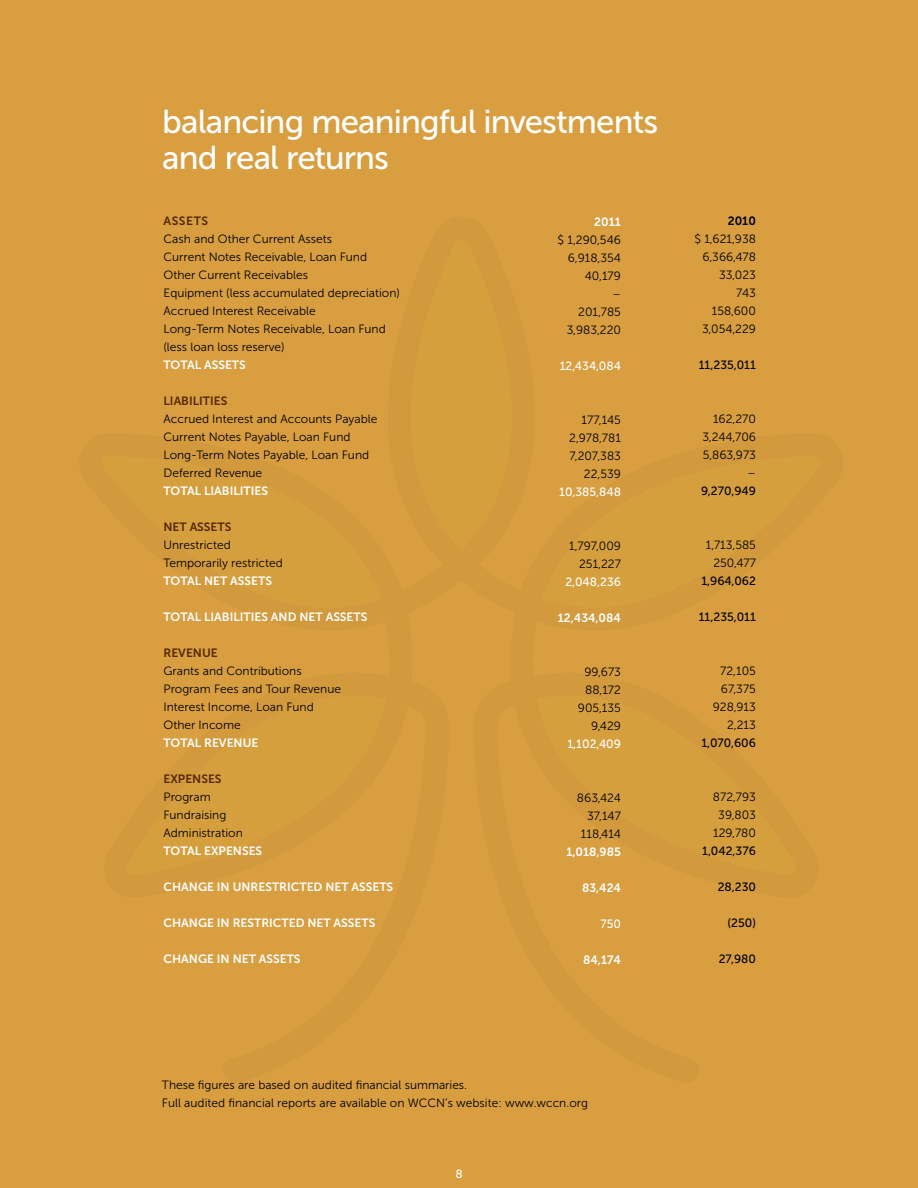
<style>
.page{position:relative;width:918px;height:1188px;background:#d89e40}
.page>*{position:absolute;margin:0;border:0;box-sizing:border-box;transform-origin:0 0}
.t1{font:33px/36px "Museo Sans 500";letter-spacing:-.025em;color:#fff}
.t2{font:12px/18px "Museo Sans 300";color:#000;text-align:right}
.t3{font:12px "Museo Sans 700";color:#fff}
.t4{font:12px "Museo Sans 500";color:#000}
.t5{font:12px "Museo Sans 500";color:#fff}
.t6{font:12px "Museo Sans 700";color:#572700}
.t7{font:12px "Museo Sans 700";color:#000}
</style>
<div class="page">
<h1 class="t1" style="left:162px;top:103px;width:498px">balancing meaningful investments and real returns</h1>
<p class="t6" style="left:163px;top:214px;width:46px">ASSETS</p>
<p class="t2" style="left:163px;top:230px;width:238px;text-align:left">Cash and Other Current Assets<br>Current Notes Receivable, Loan Fund Other Current Receivables<br>Equipment (less accumulated depreciation)<br>Accrued Interest Receivable<br>Long-Term Notes Receivable, Loan Fund (less loan loss reserve)</p>
<p class="t3" style="left:163px;top:358px;width:84px">TOTAL ASSETS</p>
<p class="t6" style="left:163px;top:394px;width:65px">LIABILITIES</p>
<p class="t2" style="left:163px;top:410px;width:216px;text-align:left">Accrued Interest and Accounts Payable<br>Current Notes Payable, Loan Fund<br>Long-Term Notes Payable, Loan Fund<br>Deferred Revenue</p>
<p class="t3" style="left:163px;top:484px;width:106px">TOTAL LIABILITIES</p>
<p class="t6" style="left:163px;top:520px;width:69px">NET ASSETS</p>
<p class="t2" style="left:163px;top:536px;width:121px;text-align:left">Unrestricted<br>Temporarily restricted</p>
<p class="t3" style="left:163px;top:574px;width:110px">TOTAL NET ASSETS</p>
<p class="t3" style="left:163px;top:610px;width:205px">TOTAL LIABILITIES AND NET ASSETS</p>
<p class="t6" style="left:163px;top:646px;width:56px">REVENUE</p>
<p class="t2" style="left:163px;top:662px;width:179px;text-align:left">Grants and Contributions<br>Program Fees and Tour Revenue<br>Interest Income, Loan Fund<br>Other Income</p>
<p class="t3" style="left:163px;top:736px;width:96px">TOTAL REVENUE</p>
<p class="t6" style="left:163px;top:772px;width:60px">EXPENSES</p>
<p class="t2" style="left:163px;top:788px;width:81px;text-align:left">Program<br>Fundraising<br>Administration</p>
<p class="t3" style="left:163px;top:844px;width:100px">TOTAL EXPENSES</p>
<p class="t3" style="left:163px;top:880px;width:231px">CHANGE IN UNRESTRICTED NET ASSETS</p>
<p class="t3" style="left:163px;top:916px;width:213px">CHANGE IN RESTRICTED NET ASSETS</p>
<p class="t3" style="left:163px;top:952px;width:139px">CHANGE IN NET ASSETS</p>
<p class="t3" style="left:594px;top:215px;width:28px">2011</p>
<p class="t2" style="left:558px;top:231px;width:65px">$ 1,290,546<br>6,918,354<br>40,179<br>–<br>201,785<br>3,983,220</p>
<p class="t5" style="left:560px;top:359px;width:63px">12,434,084</p>
<p class="t2" style="left:569px;top:411px;width:53px">177,145<br>2,978,781<br>7,207,383<br>22,539</p>
<p class="t5" style="left:559px;top:485px;width:63px">10,385,848</p>
<p class="t2" style="left:569px;top:537px;width:53px">1,797,009<br>251,227</p>
<p class="t5" style="left:565px;top:575px;width:57px">2,048,236</p>
<p class="t3" style="left:558px;top:611px;width:65px">12,434,084</p>
<p class="t2" style="left:578px;top:663px;width:45px">99,673<br>88,172<br>905,135<br>9,429</p>
<p class="t5" style="left:567px;top:737px;width:55px">1,102,409</p>
<p class="t2" style="left:577px;top:789px;width:46px">863,424<br>37,147<br>118,414</p>
<p class="t3" style="left:566px;top:845px;width:56px">1,018,985</p>
<p class="t3" style="left:582px;top:881px;width:40px">83,424</p>
<p class="t5" style="left:600px;top:917px;width:22px">750</p>
<p class="t3" style="left:583px;top:953px;width:39px">84,174</p>
<p class="t7" style="left:728px;top:214px;width:30px">2010</p>
<p class="t2" style="left:694px;top:230px;width:63px">$ 1,621,938<br>6,366,478<br>33,023<br>743<br>158,600<br>3,054,229</p>
<p class="t4" style="left:699px;top:358px;width:59px">11,235,011</p>
<p class="t2" style="left:702px;top:410px;width:55px">162,270<br>3,244,706<br>5,863,973 –</p>
<p class="t4" style="left:701px;top:484px;width:56px">9,270,949</p>
<p class="t2" style="left:706px;top:536px;width:52px">1,713,585<br>250,477</p>
<p class="t4" style="left:701px;top:574px;width:56px">1,964,062</p>
<p class="t4" style="left:699px;top:610px;width:59px">11,235,011</p>
<p class="t2" style="left:713px;top:662px;width:45px">72,105<br>67,375<br>928,913<br>2,213</p>
<p class="t4" style="left:701px;top:736px;width:56px">1,070,606</p>
<p class="t2" style="left:713px;top:788px;width:45px;text-align:center">872,793<br>39,803<br>129,780</p>
<p class="t4" style="left:702px;top:844px;width:55px">1,042,376</p>
<p class="t4" style="left:718px;top:880px;width:40px">28,230</p>
<p class="t4" style="left:728px;top:916px;width:30px">(250)</p>
<p class="t4" style="left:719px;top:952px;width:39px">27,980</p>
<p class="t2" style="left:162px;top:1076px;width:428px;text-align:left">These figures are based on audited financial summaries.<br>Full audited financial reports are available on WCCN’s website: www.wccn.org</p>
<p class="t5" style="left:455px;top:1167px;width:9px">8</p>
</div>
